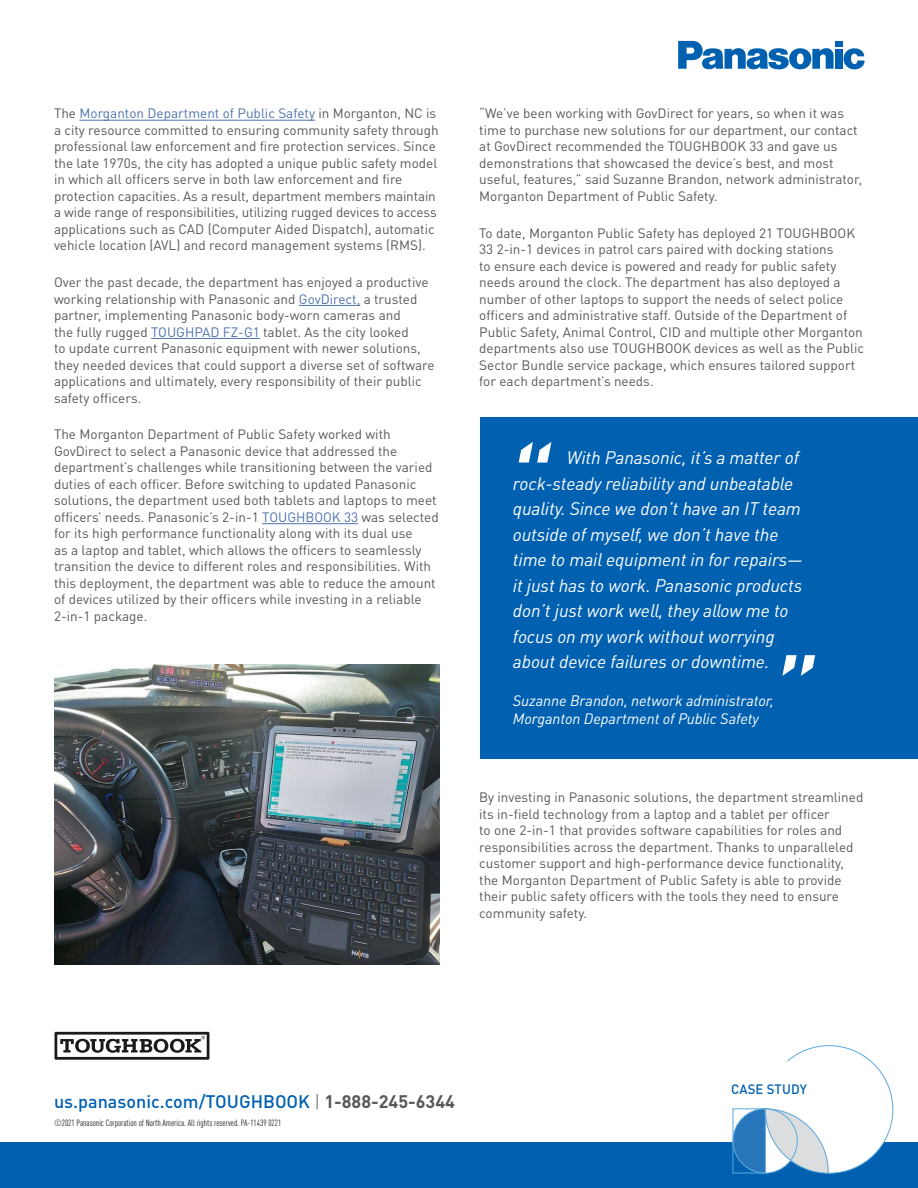
<style>
.page{position:relative;width:918px;height:1188px;background:#fff}
.page>*{position:absolute;margin:0;border:0;box-sizing:border-box;transform-origin:0 0}
.t1{font:italic 500 condensed 117px "DINOT";color:#fff}
.t2{font:italic 18px/25.5px "DINOT";letter-spacing:-.005em;color:#fff}
.t3{font:500 18px "DINOT";color:#0161b0}
.Quote_person{font:italic 15px/18px "DINOT";letter-spacing:-.005em;color:#fff}
.Body_intro__smaller{font:13.5px/16.5px "DINOT";color:#57585a}
.t4{font:500 13.5px "DINOT";letter-spacing:.01em;color:#0161b0}
.t5{font:condensed 9px "DINOT";color:#231f20}
.s1{color:#4d72ac}
.s2{font-weight:300;color:#57585a}
.s3{font-weight:700;color:#57585a}
</style>
<div class="page">
<svg style="left:55px;top:1032px;width:154px;height:28px"></svg>
<div style="left:0;top:1142px;width:918px;height:46px;background:#0161b0"></div>
<svg style="left:843px;top:48px;width:22px;height:21px"></svg>
<div style="left:835px;top:41px;width:8px;height:5px;background:#0161b0"></div>
<div style="left:835px;top:49px;width:8px;height:20px;background:#0161b0"></div>
<svg style="left:678px;top:41px;width:156px;height:29px"></svg>
<svg style="left:733px;top:1045px;width:161px;height:129px"></svg>
<hr style="left:80px;top:120px;width:235px;height:1px;background:#4d72ac">
<hr style="left:299px;top:305px;width:61px;height:1px;background:#4d72ac">
<hr style="left:151px;top:338px;width:109px;height:1px;background:#4d72ac">
<hr style="left:262px;top:523px;width:96px;height:1px;background:#4d72ac">
<img style="left:54px;top:664px;width:386px;height:300px">
<div style="left:480px;top:418px;width:438px;height:341px;background:#0161b0"></div>
<p class="Body_intro__smaller" style="left:54px;top:105px;width:386px">The <span class="s1">Morganton Department of Public Safety</span> in Morganton, NC is a city resource committed to ensuring community safety through professional law enforcement and fire protection services. Since the late 1970s, the city has adopted a unique public safety model in which all officers serve in both law enforcement and fire protection capacities. As a result, department members maintain a wide range of responsibilities, utilizing rugged devices to access applications such as CAD (Computer Aided Dispatch), automatic vehicle location (AVL) and record management systems (RMS).</p>
<p class="Body_intro__smaller" style="left:54px;top:274px;width:382px">Over the past decade, the department has enjoyed a productive working relationship with Panasonic and <span class="s1">GovDirect,</span> a trusted partner, implementing Panasonic body-worn cameras and<br>the fully rugged <span class="s1">TOUGHPAD FZ-G1</span> tablet. As the city looked<br>to update current Panasonic equipment with newer solutions, they needed devices that could support a diverse set of software applications and ultimately, every responsibility of their public safety officers.</p>
<p class="Body_intro__smaller" style="left:54px;top:426px;width:386px">The Morganton Department of Public Safety worked with GovDirect to select a Panasonic device that addressed the department’s challenges while transitioning between the varied duties of each officer. Before switching to updated Panasonic solutions, the department used both tablets and laptops to meet officers’ needs. Panasonic’s 2-in-1 <span class="s1">TOUGHBOOK 33</span> was selected for its high performance functionality along with its dual use<br>as a laptop and tablet, which allows the officers to seamlessly transition the device to different roles and responsibilities. With this deployment, the department was able to reduce the amount of devices utilized by their officers while investing in a reliable 2-in-1 package.</p>
<p class="Body_intro__smaller" style="left:479px;top:105px;width:385px">“We’ve been working with GovDirect for years, so when it was time to purchase new solutions for our department, our contact at GovDirect recommended the TOUGHBOOK 33 and gave us demonstrations that showcased the device’s best, and most useful, features,” said Suzanne Brandon, network administrator, Morganton Department of Public Safety.</p>
<p class="Body_intro__smaller" style="left:479px;top:224px;width:386px">To date, Morganton Public Safety has deployed 21 TOUGHBOOK 33 2-in-1 devices in patrol cars paired with docking stations<br>to ensure each device is powered and ready for public safety needs around the clock. The department has also deployed a number of other laptops to support the needs of select police officers and administrative staff. Outside of the Department of Public Safety, Animal Control, CID and multiple other Morganton departments also use TOUGHBOOK devices as well as the Public Sector Bundle service package, which ensures tailored support for each department’s needs.</p>
<p class="t1" style="left:504px;top:423px;width:43px">“</p>
<p class="t2" style="left:513px;top:445px;width:292px;text-indent:54px">With Panasonic, it’s a matter of rock-steady reliability and unbeatable quality. Since we don’t have an IT team outside of myself, we don’t have the time to mail equipment in for repairs— it just has to work. Panasonic products don’t just work well, they allow me to focus on my work without worrying about device failures or downtime.</p>
<p class="Quote_person" style="left:513px;top:692px;width:263px">Suzanne Brandon, network administrator,<br>Morganton Department of Public Safety</p>
<p class="t1" style="left:770px;top:628px;width:43px">”</p>
<p class="Body_intro__smaller" style="left:479px;top:789px;width:386px">By investing in Panasonic solutions, the department streamlined its in-field technology from a laptop and a tablet per officer<br>to one 2-in-1 that provides software capabilities for roles and responsibilities across the department. Thanks to unparalleled customer support and high-performance device functionality, the Morganton Department of Public Safety is able to provide their public safety officers with the tools they need to ensure community safety.</p>
<h2 class="t3" style="left:54px;top:1090px;width:402px">us.panasonic.com/TOUGHBOOK <span class="s2">|</span> <span class="s3">1-888-245-6344</span></h2>
<p class="t5" style="left:54px;top:1118px;width:229px">©2021 Panasonic Corporation of North America. All rights reserved. PA-11439 0221</p>
<p class="t4" style="left:731px;top:1080px;width:77px">CASE STUDY</p>
</div>
